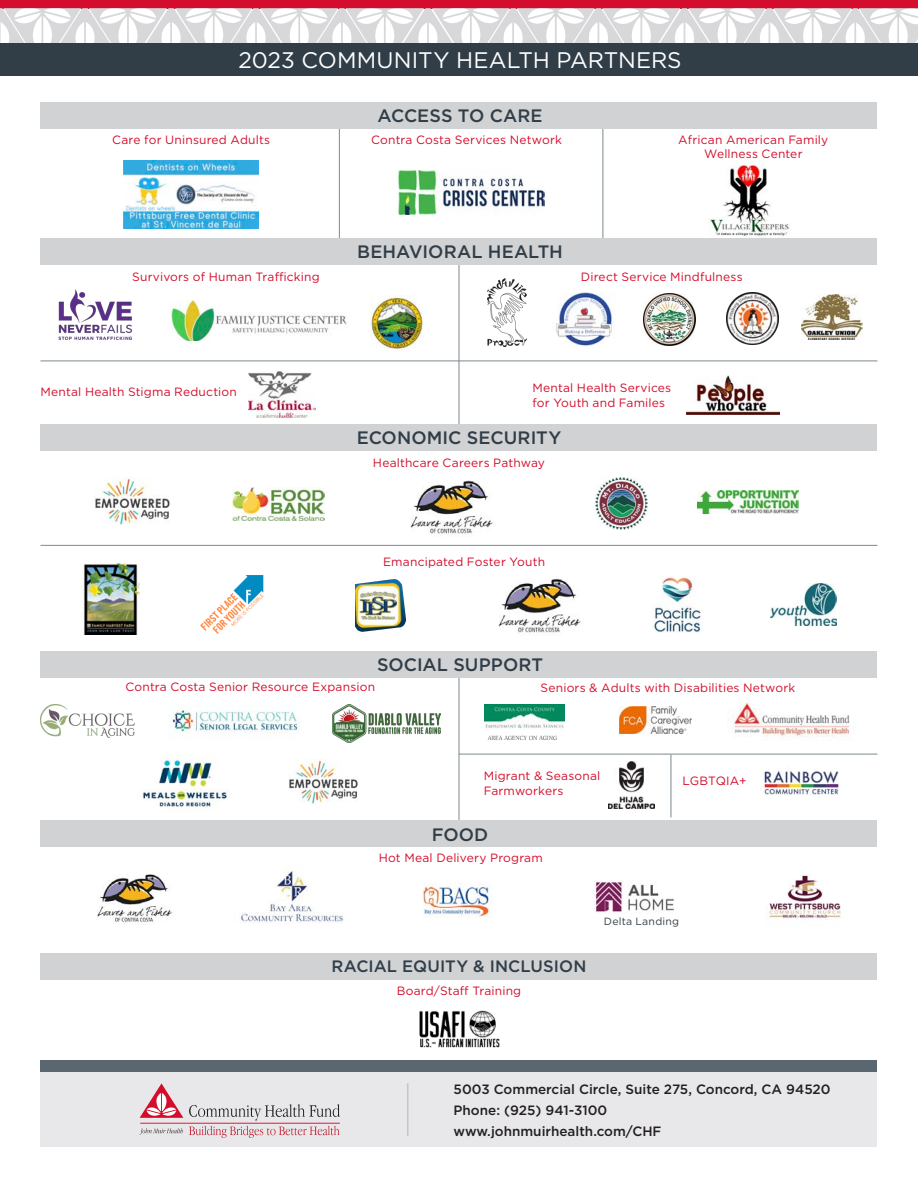
<style>
.page{position:relative;width:918px;height:1188px;background:#fff}
.page>*{position:absolute;margin:0;border:0;box-sizing:border-box;transform-origin:0 0}
.t1{font:22.5px "Gotham";color:#fff}
.t2{font:500 18px "Gotham";color:#313e48}
.t3{font:500 16.5px "Gotham";letter-spacing:.005em;color:#313e48}
.t4{font:500 13.5px "Gotham";color:#231f20}
.t5{font:12px/15px "Gotham";letter-spacing:.015em;color:#d30d2b}
.t6{font:10.5px "Gotham";letter-spacing:.02em;color:#313e48}
</style>
<div class="page">
<div style="left:0;top:0;width:918px;height:9px;background:#d30d2b"></div>
<svg style="left:0;top:9px;width:918px;height:34px"></svg>
<div style="left:0;top:43px;width:918px;height:32px;background:#313e48"></div>
<div style="left:40px;top:1066px;width:838px;height:82px;background:#e8e7e9"></div>
<div style="left:40px;top:1061px;width:837px;height:11px;background:#5a6670"></div>
<hr style="left:407px;top:1083px;width:1px;height:53px;background:#c4c5c9">
<img style="left:124px;top:161px;width:134px;height:67px">
<img style="left:708px;top:160px;width:81px;height:76px">
<img style="left:58px;top:289px;width:74px;height:51px">
<img style="left:370px;top:297px;width:53px;height:52px">
<img style="left:171px;top:301px;width:176px;height:39px">
<img style="left:556px;top:293px;width:56px;height:55px">
<img style="left:644px;top:294px;width:52px;height:52px">
<img style="left:801px;top:295px;width:62px;height:44px">
<img style="left:726px;top:293px;width:52px;height:52px">
<img style="left:488px;top:278px;width:39px;height:69px">
<hr style="left:339px;top:129px;width:1px;height:120px;background:#7c888e">
<hr style="left:603px;top:129px;width:1px;height:120px;background:#7c888e">
<hr style="left:459px;top:265px;width:1px;height:165px;background:#7c888e">
<hr style="left:40px;top:361px;width:838px;height:1px;background:#7c888e">
<img style="left:248px;top:371px;width:68px;height:47px">
<img style="left:687px;top:376px;width:93px;height:39px">
<img style="left:697px;top:491px;width:101px;height:22px">
<img style="left:95px;top:477px;width:75px;height:49px">
<img style="left:595px;top:477px;width:53px;height:52px">
<img style="left:410px;top:480px;width:83px;height:54px">
<img style="left:233px;top:487px;width:92px;height:34px">
<hr style="left:40px;top:545px;width:838px;height:1px;background:#7c888e">
<img style="left:81px;top:563px;width:59px;height:72px">
<img style="left:201px;top:576px;width:62px;height:57px">
<img style="left:653px;top:576px;width:49px;height:57px">
<img style="left:771px;top:584px;width:66px;height:41px">
<img style="left:355px;top:579px;width:52px;height:52px">
<img style="left:142px;top:757px;width:88px;height:50px">
<img style="left:289px;top:759px;width:69px;height:45px">
<img style="left:40px;top:705px;width:94px;height:32px">
<img style="left:168px;top:708px;width:132px;height:25px">
<img style="left:333px;top:705px;width:108px;height:38px">
<hr style="left:459px;top:678px;width:1px;height:142px;background:#7c888e">
<img style="left:484px;top:704px;width:80px;height:24px">
<img style="left:487px;top:735px;width:70px;height:5px">
<img style="left:619px;top:706px;width:73px;height:27px">
<img style="left:729px;top:702px;width:121px;height:35px">
<img style="left:608px;top:761px;width:46px;height:48px">
<hr style="left:459px;top:754px;width:419px;height:1px;background:#7c888e">
<img style="left:763px;top:770px;width:76px;height:25px">
<hr style="left:671px;top:755px;width:1px;height:62px;background:#7c888e">
<img style="left:97px;top:874px;width:76px;height:48px">
<img style="left:241px;top:871px;width:102px;height:52px">
<img style="left:423px;top:883px;width:69px;height:35px">
<img style="left:419px;top:1010px;width:81px;height:38px">
<img style="left:498px;top:578px;width:83px;height:55px">
<div style="left:40px;top:102px;width:838px;height:27px;background:#d1d2d4"></div>
<div style="left:40px;top:238px;width:838px;height:27px;background:#d1d2d4"></div>
<div style="left:40px;top:424px;width:838px;height:27px;background:#d1d2d4"></div>
<div style="left:40px;top:651px;width:838px;height:27px;background:#d1d2d4"></div>
<div style="left:40px;top:820px;width:838px;height:28px;background:#d1d2d4"></div>
<div style="left:40px;top:953px;width:838px;height:27px;background:#d1d2d4"></div>
<img style="left:594px;top:880px;width:80px;height:33px">
<img style="left:767px;top:875px;width:75px;height:45px">
<img style="left:398px;top:170px;width:147px;height:44px">
<svg style="left:140px;top:1083px;width:43px;height:35px"></svg>
<hr style="left:140px;top:1123px;width:200px;height:1px;background:#e4183e">
<svg style="left:189px;top:1104px;width:151px;height:34px"></svg>
<svg style="left:140px;top:1128px;width:43px;height:7px"></svg>
<p class="t1" style="left:239px;top:45px;width:445px">2023 COMMUNITY HEALTH PARTNERS</p>
<p class="t2" style="left:378px;top:104px;width:166px">ACCESS TO CARE</p>
<p class="t5" style="left:112px;top:132px;width:159px">Care for Uninsured Adults</p>
<p class="t5" style="left:371px;top:132px;width:192px">Contra Costa Services Network</p>
<p class="t5" style="left:678px;top:132px;width:152px">African American Family</p>
<p class="t5" style="left:704px;top:146px;width:100px">Wellness Center</p>
<p class="t2" style="left:357px;top:240px;width:207px">BEHAVIORAL HEALTH</p>
<p class="t5" style="left:132px;top:269px;width:189px">Survivors of Human Trafficking</p>
<p class="t5" style="left:581px;top:269px;width:163px">Direct Service Mindfulness</p>
<p class="t5" style="left:40px;top:384px;width:198px">Mental Health Stigma Reduction</p>
<p class="t5" style="left:532px;top:380px;width:140px">Mental Health Services</p>
<p class="t5" style="left:532px;top:395px;width:134px">for Youth and Familes</p>
<p class="t2" style="left:357px;top:426px;width:206px">ECONOMIC SECURITY</p>
<p class="t5" style="left:373px;top:455px;width:174px">Healthcare Careers Pathway</p>
<p class="t5" style="left:383px;top:553px;width:163px">Emancipated Foster Youth</p>
<p class="t2" style="left:377px;top:653px;width:167px">SOCIAL SUPPORT</p>
<p class="t5" style="left:125px;top:679px;width:251px">Contra Costa Senior Resource Expansion</p>
<p class="t5" style="left:541px;top:680px;width:256px">Seniors &amp; Adults with Disabilities Network</p>
<p class="t5" style="left:484px;top:768px;width:118px">Migrant &amp; Seasonal<br>Farmworkers</p>
<p class="t5" style="left:683px;top:773px;width:66px">LGBTQIA+</p>
<p class="t2" style="left:432px;top:823px;width:58px">FOOD</p>
<p class="t5" style="left:379px;top:850px;width:166px">Hot Meal Delivery Program</p>
<p class="t3" style="left:332px;top:955px;width:256px">RACIAL EQUITY &amp; INCLUSION</p>
<p class="t5" style="left:397px;top:983px;width:126px">Board/Staff Training</p>
<p class="t6" style="left:604px;top:915px;width:77px">Delta Landing</p>
<p class="t4" style="left:454px;top:1080px;width:379px">5003 Commercial Circle, Suite 275, Concord, CA 94520</p>
<p class="t4" style="left:454px;top:1101px;width:155px">Phone: (925) 941-3100</p>
<p class="t4" style="left:454px;top:1122px;width:209px">www.johnmuirhealth.com/CHF</p>
</div>
